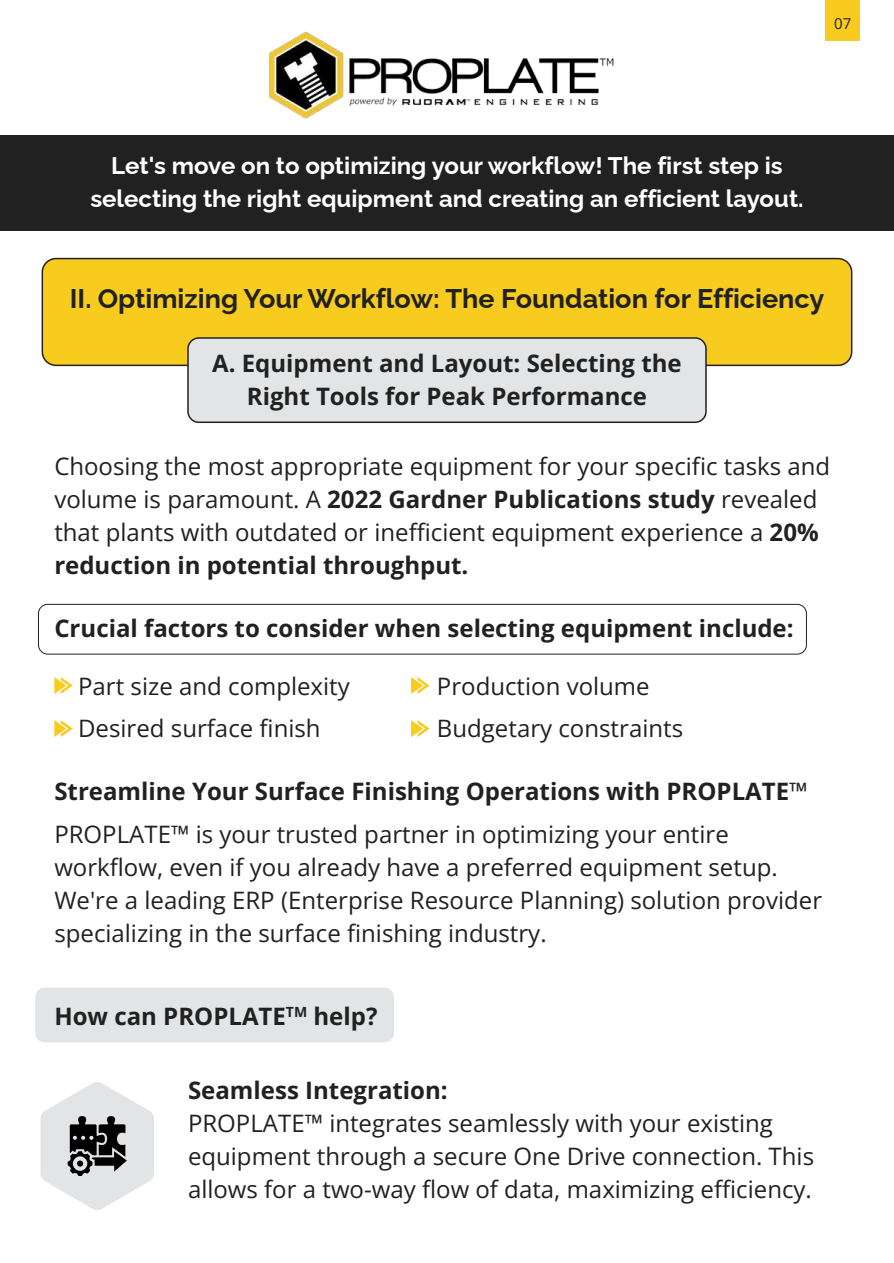
<style>
.page{position:relative;width:894px;height:1263px;background:#fff}
.page>*{position:absolute;margin:0;border:0;box-sizing:border-box;transform-origin:0 0}
.t1{font:700 27px "Raleway";color:#212121}
.t2{font:24px/33px "Open Sans";color:#212121}
.t3{font:700 24px/33px "Open Sans";color:#212121;text-align:center}
.t4{font:700 24px/33px "Raleway";color:#fff;text-align:center}
.t5{font:24px "Open Sans";color:#212121;scale:1.13 1}
.t6{font:15px "Open Sans";color:#212121}
.s1{font-weight:700}
</style>
<div class="page">
<div style="left:35px;top:987px;width:359px;height:55px;background:#e3e4e5;border-radius:9px"></div>
<div style="left:0;top:135px;width:893px;height:96px;background:#212121"></div>
<div style="left:42px;top:258px;width:809px;height:107px;background:#f7cc1f;border-radius:14px"></div>
<div style="left:42px;top:258px;width:810px;height:108px;border:2px solid #212121;border-radius:14px"></div>
<div style="left:188px;top:338px;width:517px;height:84px;background:#e3e4e5;border-radius:11px"></div>
<div style="left:187px;top:337px;width:519px;height:86px;border:2px solid #212121;border-radius:11px"></div>
<div style="left:38px;top:604px;width:768px;height:50px;border:1px solid #212121;border-radius:9px"></div>
<div style="left:825px;top:0;width:34px;height:40px;background:#f7cc1f"></div>
<svg style="left:54px;top:677px;width:19px;height:17px"></svg>
<svg style="left:54px;top:720px;width:19px;height:17px"></svg>
<svg style="left:411px;top:677px;width:18px;height:17px"></svg>
<svg style="left:411px;top:720px;width:18px;height:17px"></svg>
<svg style="left:41px;top:1082px;width:113px;height:128px"></svg>
<img style="left:269px;top:31px;width:345px;height:88px">
<p class="t6" style="left:833px;top:13px;width:19px">07</p>
<p class="t4" style="left:90px;top:146px;width:714px">Let's move on to optimizing your workflow! The first step is selecting the right equipment and creating an efficient layout.</p>
<p class="t1" style="left:70px;top:277px;width:755px">II. Optimizing Your Workflow: The Foundation for Efficiency</p>
<p class="t3" style="left:212px;top:346px;width:471px">A. Equipment and Layout: Selecting the<br>Right Tools for Peak Performance</p>
<p class="t2" style="left:54px;top:449px;width:777px">Choosing the most appropriate equipment for your specific tasks and volume is paramount. A <span class="s1">2022 Gardner Publications study</span> revealed that plants with outdated or inefficient equipment experience a <span class="s1">20% reduction in potential throughput.</span></p>
<p class="t5" style="left:329px;top:482px;width:343px">https://www.gardnerweb.com/</p>
<p class="t3" style="left:54px;top:611px;width:740px">Crucial factors to consider when selecting equipment include:</p>
<p class="t2" style="left:78px;top:665px;width:273px;line-height:42px">Part size and complexity<br>Desired surface finish</p>
<p class="t2" style="left:437px;top:665px;width:247px;line-height:42px">Production volume<br>Budgetary constraints</p>
<p class="t3" style="left:54px;top:774px;width:754px">Streamline Your Surface Finishing Operations with PROPLATE™</p>
<p class="t2" style="left:54px;top:817px;width:769px">PROPLATE™ is your trusted partner in optimizing your entire workflow, even if you already have a preferred equipment setup.<br>We're a leading ERP (Enterprise Resource Planning) solution provider specializing in the surface finishing industry.</p>
<p class="t3" style="left:54px;top:998px;width:324px">How can PROPLATE<sup>TM</sup> help?</p>
<p class="t3" style="left:188px;top:1073px;width:261px">Seamless Integration:</p>
<p class="t2" style="left:188px;top:1106px;width:627px">PROPLATE™ integrates seamlessly with your existing equipment through a secure One Drive connection. This allows for a two-way flow of data, maximizing efficiency.</p>
</div>
